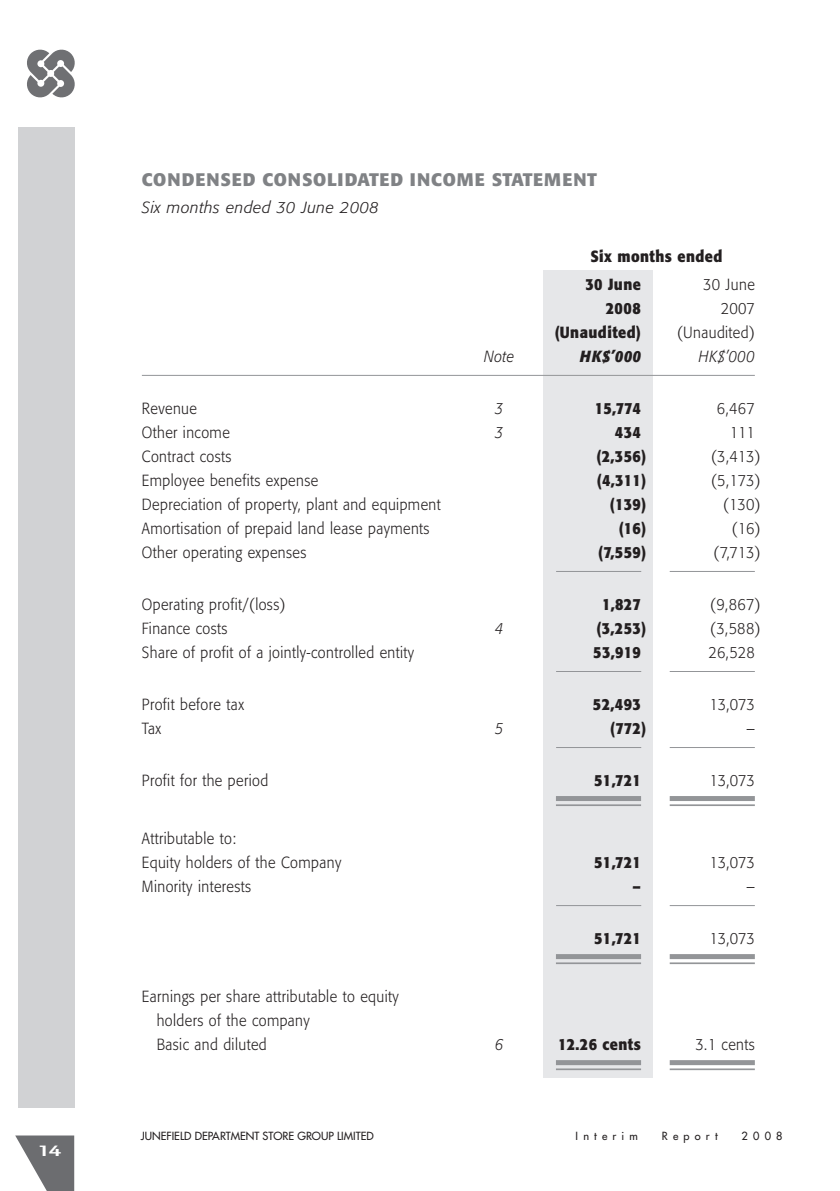
<style>
.page{position:relative;width:840px;height:1191px;background:#fff}
.page>*{position:absolute;margin:0;border:0;box-sizing:border-box;transform-origin:0 0}
.t1{font:700 18px "Formata";letter-spacing:.05em;color:#808285}
.t2{font:300 16px/24px "Formata";letter-spacing:.03em;color:#231f20;scale:.9 1}
.t3{font:700 16px/28px "Formata";letter-spacing:.03em;color:#231f20;scale:.9 1}
.t4{font:italic 300 16px "Formata";letter-spacing:.03em;color:#231f20}
.t5{font:italic 300 16px "Formata";letter-spacing:.03em;color:#231f20;scale:.9 1}
.t6{font:italic 700 16px "Formata";color:#231f20;scale:.9 1}
.t7{font:600 14.8px "Briem Akademi Std";color:#fff;scale:1.5 1}
.t8{font:500 11px "Futura Std";color:#231f20}
.t9{font:500 11px "Futura Std";letter-spacing:.47em;color:#231f20}
</style>
<div class="page">
<img style="left:27px;top:50px;width:48px;height:47px">
<div style="left:18px;top:127px;width:56px;height:980px;background:#d1d2d4"></div>
<svg style="left:15px;top:1135px;width:59px;height:55px"></svg>
<div style="left:542px;top:270px;width:110px;height:807px;background:#e6e7e9"></div>
<hr style="left:142px;top:375px;width:612px;height:1px;background:#939598">
<hr style="left:555px;top:571px;width:86px;height:1px;background:#939598">
<hr style="left:669px;top:571px;width:85px;height:1px;background:#939598">
<hr style="left:555px;top:671px;width:86px;height:1px;background:#939598">
<hr style="left:669px;top:671px;width:85px;height:1px;background:#939598">
<hr style="left:555px;top:747px;width:86px;height:1px;background:#939598">
<hr style="left:669px;top:747px;width:85px;height:1px;background:#939598">
<div style="left:555px;top:796px;width:85px;height:5px;background:#939598"></div>
<hr style="left:555px;top:804px;width:85px;height:2px;background:#939598">
<div style="left:669px;top:796px;width:85px;height:5px;background:#939598"></div>
<hr style="left:669px;top:804px;width:85px;height:2px;background:#939598">
<hr style="left:555px;top:905px;width:86px;height:1px;background:#939598">
<hr style="left:669px;top:905px;width:85px;height:1px;background:#939598">
<div style="left:555px;top:954px;width:85px;height:5px;background:#939598"></div>
<hr style="left:555px;top:962px;width:85px;height:2px;background:#939598">
<div style="left:669px;top:954px;width:85px;height:5px;background:#939598"></div>
<hr style="left:669px;top:962px;width:85px;height:2px;background:#939598">
<div style="left:555px;top:1060px;width:85px;height:5px;background:#939598"></div>
<hr style="left:555px;top:1068px;width:85px;height:2px;background:#939598">
<div style="left:669px;top:1060px;width:85px;height:5px;background:#939598"></div>
<hr style="left:669px;top:1068px;width:85px;height:2px;background:#939598">
<p class="t7" style="left:37px;top:1141px;width:18px">14</p>
<p class="t1" style="left:142px;top:168px;width:456px">CONDENSED CONSOLIDATED INCOME STATEMENT</p>
<p class="t4" style="left:142px;top:198px;width:238px">Six months ended 30 June 2008</p>
<p class="t3" style="left:585px;top:244px;width:154px;text-indent:5px">Six months ended<br>30 June</p>
<p class="t2" style="left:702px;top:274px;width:59px">30 June</p>
<p class="t3" style="left:605px;top:296px;width:41px">2008</p>
<p class="t2" style="left:720px;top:298px;width:39px">2007</p>
<p class="t3" style="left:554px;top:320px;width:97px">(Unaudited)</p>
<p class="t2" style="left:676px;top:322px;width:88px">(Unaudited)</p>
<p class="t5" style="left:483px;top:346px;width:35px">Note</p>
<p class="t6" style="left:579px;top:346px;width:69px">HK$’000</p>
<p class="t5" style="left:698px;top:346px;width:64px">HK$’000</p>
<p class="t2" style="left:142px;top:398px;width:63px">Revenue</p>
<p class="t5" style="left:494px;top:398px;width:11px">3</p>
<p class="t3" style="left:594px;top:396px;width:53px">15,774</p>
<p class="t2" style="left:716px;top:398px;width:44px">6,467</p>
<p class="t2" style="left:142px;top:422px;width:99px">Other income</p>
<p class="t5" style="left:494px;top:422px;width:11px">3</p>
<p class="t3" style="left:614px;top:420px;width:30px">434</p>
<p class="t2" style="left:729px;top:422px;width:29px">111</p>
<p class="t2" style="left:142px;top:446px;width:101px">Contract costs</p>
<p class="t3" style="left:596px;top:444px;width:57px">(2,356)</p>
<p class="t2" style="left:710px;top:446px;width:56px">(3,413)</p>
<p class="t2" style="left:142px;top:470px;width:197px">Employee benefits expense</p>
<p class="t3" style="left:596px;top:468px;width:56px">(4,311)</p>
<p class="t2" style="left:710px;top:470px;width:56px">(5,173)</p>
<p class="t2" style="left:142px;top:494px;width:333px">Depreciation of property, plant and equipment</p>
<p class="t3" style="left:609px;top:492px;width:42px">(139)</p>
<p class="t2" style="left:722px;top:494px;width:43px">(130)</p>
<p class="t2" style="left:142px;top:518px;width:321px">Amortisation of prepaid land lease payments</p>
<p class="t3" style="left:618px;top:516px;width:32px">(16)</p>
<p class="t2" style="left:731px;top:518px;width:34px">(16)</p>
<p class="t2" style="left:142px;top:542px;width:184px">Other operating expenses</p>
<p class="t3" style="left:598px;top:540px;width:55px">(7,559)</p>
<p class="t2" style="left:713px;top:542px;width:54px">(7,713)</p>
<p class="t2" style="left:142px;top:594px;width:161px">Operating profit/(loss)</p>
<p class="t3" style="left:601px;top:592px;width:45px">1,827</p>
<p class="t2" style="left:710px;top:594px;width:57px">(9,867)</p>
<p class="t2" style="left:142px;top:618px;width:97px">Finance costs</p>
<p class="t5" style="left:494px;top:618px;width:11px">4</p>
<p class="t3" style="left:596px;top:616px;width:57px">(3,253)</p>
<p class="t2" style="left:710px;top:618px;width:57px">(3,588)</p>
<p class="t2" style="left:142px;top:642px;width:304px">Share of profit of a jointly-controlled entity</p>
<p class="t3" style="left:593px;top:640px;width:54px">53,919</p>
<p class="t2" style="left:708px;top:642px;width:53px">26,528</p>
<p class="t2" style="left:142px;top:694px;width:115px">Profit before tax</p>
<p class="t3" style="left:592px;top:692px;width:55px">52,493</p>
<p class="t2" style="left:709px;top:694px;width:52px">13,073</p>
<p class="t2" style="left:142px;top:718px;width:23px">Tax</p>
<p class="t5" style="left:494px;top:718px;width:11px">5</p>
<p class="t3" style="left:610px;top:716px;width:41px">(772)</p>
<p class="t2" style="left:746px;top:718px;width:11px">–</p>
<p class="t2" style="left:142px;top:770px;width:142px">Profit for the period</p>
<p class="t3" style="left:593px;top:768px;width:53px">51,721</p>
<p class="t2" style="left:709px;top:770px;width:52px">13,073</p>
<p class="t2" style="left:142px;top:828px;width:223px">Attributable to:<br>Equity holders of the Company</p>
<p class="t3" style="left:593px;top:850px;width:53px">51,721</p>
<p class="t2" style="left:709px;top:852px;width:52px">13,073</p>
<p class="t2" style="left:142px;top:876px;width:123px">Minority interests</p>
<p class="t3" style="left:632px;top:874px;width:11px">–</p>
<p class="t2" style="left:746px;top:876px;width:11px">–</p>
<p class="t3" style="left:593px;top:926px;width:53px">51,721</p>
<p class="t2" style="left:709px;top:928px;width:52px">13,073</p>
<p class="t2" style="left:157px;top:986px;width:270px;text-indent:-15px">Earnings per share attributable to equity holders of the company<br>Basic and diluted</p>
<p class="t5" style="left:494px;top:1034px;width:11px">6</p>
<p class="t3" style="left:558px;top:1032px;width:93px">12.26 cents</p>
<p class="t2" style="left:695px;top:1034px;width:67px">3.1 cents</p>
<p class="t8" style="left:141px;top:1129px;width:234px">JUNEFIELD DEPARTMENT STORE GROUP LIMITED</p>
<p class="t9" style="left:575px;top:1129px;width:64px">Interim</p>
<p class="t8" style="left:661px;top:1129px;width:57px">Report</p>
<p class="t8" style="left:741px;top:1129px;width:42px">2008</p>
</div>
